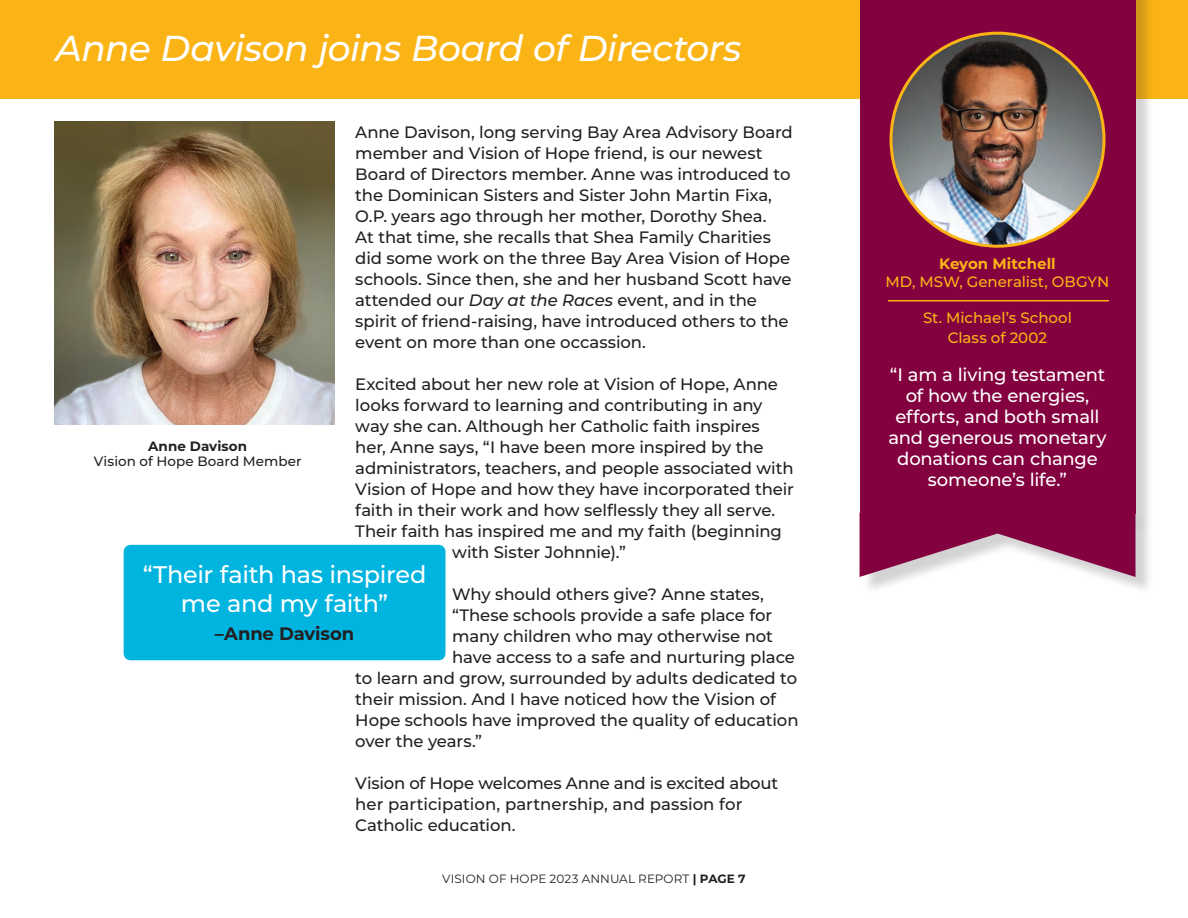
<style>
.page{position:relative;width:1188px;height:918px;background:#fff}
.page>*{position:absolute;margin:0;border:0;box-sizing:border-box;transform-origin:0 0}
.t1{font:italic 500 36px "Montserrat";letter-spacing:-.015em;color:#fff}
.t2{font:500 24px/28.5px "Montserrat";letter-spacing:-.015em;color:#fff;text-align:center}
.t3{font:500 18px/21px "Montserrat";letter-spacing:-.01em;color:#fff;text-align:center}
.t4{font:700 18px "Montserrat";letter-spacing:-.005em;color:#231f20}
.t5{font:500 16.5px/21px "Montserrat";letter-spacing:-.005em;color:#231f20}
.t6{font:500 15px "Montserrat";color:#fbb416}
.t7{font:700 15px "Montserrat";color:#fbb416}
.t8{font:500 13.5px "Montserrat";letter-spacing:.005em;color:#231f20}
.t9{font:700 13.5px "Montserrat";letter-spacing:.01em;color:#231f20}
.t10{font:12px "Montserrat";letter-spacing:.01em;color:#231f20}
.s1{font-style:italic}
.s2{font-weight:700}
</style>
<div class="page">
<div style="left:0;top:0;width:1188px;height:98px;background:#fbb416"></div>
<img style="left:54px;top:122px;width:281px;height:302px">
<div style="left:124px;top:545px;width:322px;height:115px;background:#00b4e0;border-radius:7px"></div>
<div style="left:862px;top:0;width:292px;height:532px;background:#231f20;opacity:.2"></div>
<div style="left:860px;top:0;width:276px;height:514px;background:#83013e"></div>
<img style="left:891px;top:33px;width:213px;height:213px;border-radius:106px">
<div style="left:862px;top:515px;width:292px;height:80px;background:#231f20;opacity:.2"></div>
<svg style="left:860px;top:514px;width:276px;height:63px"></svg>
<hr style="left:888px;top:300px;width:221px;height:1px;background:#fbb416">
<p class="t1" style="left:56px;top:23px;width:688px">Anne Davison joins Board of Directors</p>
<p class="t5" style="left:355px;top:121px;width:439px">Anne Davison, long serving Bay Area Advisory Board member and Vision of Hope friend, is our newest Board of Directors member. Anne was introduced to the Dominican Sisters and Sister John Martin Fixa, O.P. years ago through her mother, Dorothy Shea.<br>At that time, she recalls that Shea Family Charities did some work on the three Bay Area Vision of Hope schools. Since then, she and her husband Scott have attended our <span class="s1">Day at the Races</span> event, and in the spirit of friend-raising, have introduced others to the event on more than one occassion.</p>
<p class="t5" style="left:355px;top:373px;width:424px">Excited about her new role at Vision of Hope, Anne</p>
<p class="t5" style="left:355px;top:394px;width:409px">looks forward to learning and contributing in any</p>
<p class="t5" style="left:355px;top:415px;width:406px">way she can. Although her Catholic faith inspires</p>
<p class="t5" style="left:355px;top:436px;width:410px">her, Anne says, “I have been more inspired by the</p>
<p class="t5" style="left:355px;top:457px;width:440px">administrators, teachers, and people associated with</p>
<p class="t5" style="left:355px;top:478px;width:440px">Vision of Hope and how they have incorporated their</p>
<p class="t5" style="left:355px;top:499px;width:422px">faith in their work and how selflessly they all serve.</p>
<p class="t5" style="left:355px;top:520px;width:428px">Their faith has inspired me and my faith (beginning</p>
<p class="t5" style="left:452px;top:541px;width:175px">with Sister Johnnie).”</p>
<p class="t5" style="left:452px;top:583px;width:313px">Why should others give? Anne states,</p>
<p class="t5" style="left:452px;top:604px;width:322px">“These schools provide a safe place for</p>
<p class="t5" style="left:452px;top:625px;width:322px">many children who may otherwise not</p>
<p class="t5" style="left:452px;top:646px;width:344px">have access to a safe and nurturing place</p>
<p class="t5" style="left:355px;top:667px;width:443px">to learn and grow, surrounded by adults dedicated to</p>
<p class="t5" style="left:355px;top:688px;width:422px">their mission. And I have noticed how the Vision of</p>
<p class="t5" style="left:355px;top:709px;width:445px">Hope schools have improved the quality of education</p>
<p class="t5" style="left:355px;top:730px;width:128px">over the years.”</p>
<p class="t5" style="left:355px;top:772px;width:424px">Vision of Hope welcomes Anne and is excited about her participation, partnership, and passion for<br>Catholic education.</p>
<p class="t9" style="left:148px;top:436px;width:101px">Anne Davison</p>
<p class="t8" style="left:94px;top:452px;width:209px">Vision of Hope Board Member</p>
<p class="t2" style="left:143px;top:559px;width:285px">“Their faith has inspired me and my faith”</p>
<p class="t4" style="left:215px;top:621px;width:141px">–Anne Davison</p>
<p class="t10" style="left:442px;top:871px;width:305px">VISION OF HOPE 2023 ANNUAL REPORT <span class="s2">| PAGE 7</span></p>
<p class="t7" style="left:939px;top:253px;width:118px">Keyon Mitchell</p>
<p class="t6" style="left:886px;top:272px;width:225px">MD, MSW, Generalist, OBGYN</p>
<p class="t6" style="left:923px;top:308px;width:150px">St. Michael’s School</p>
<p class="t6" style="left:948px;top:327px;width:101px">Class of 2002</p>
<p class="t3" style="left:888px;top:363px;width:220px">“I am a living testament of how the energies, efforts, and both small and generous monetary donations can change someone’s life.”</p>
</div>
